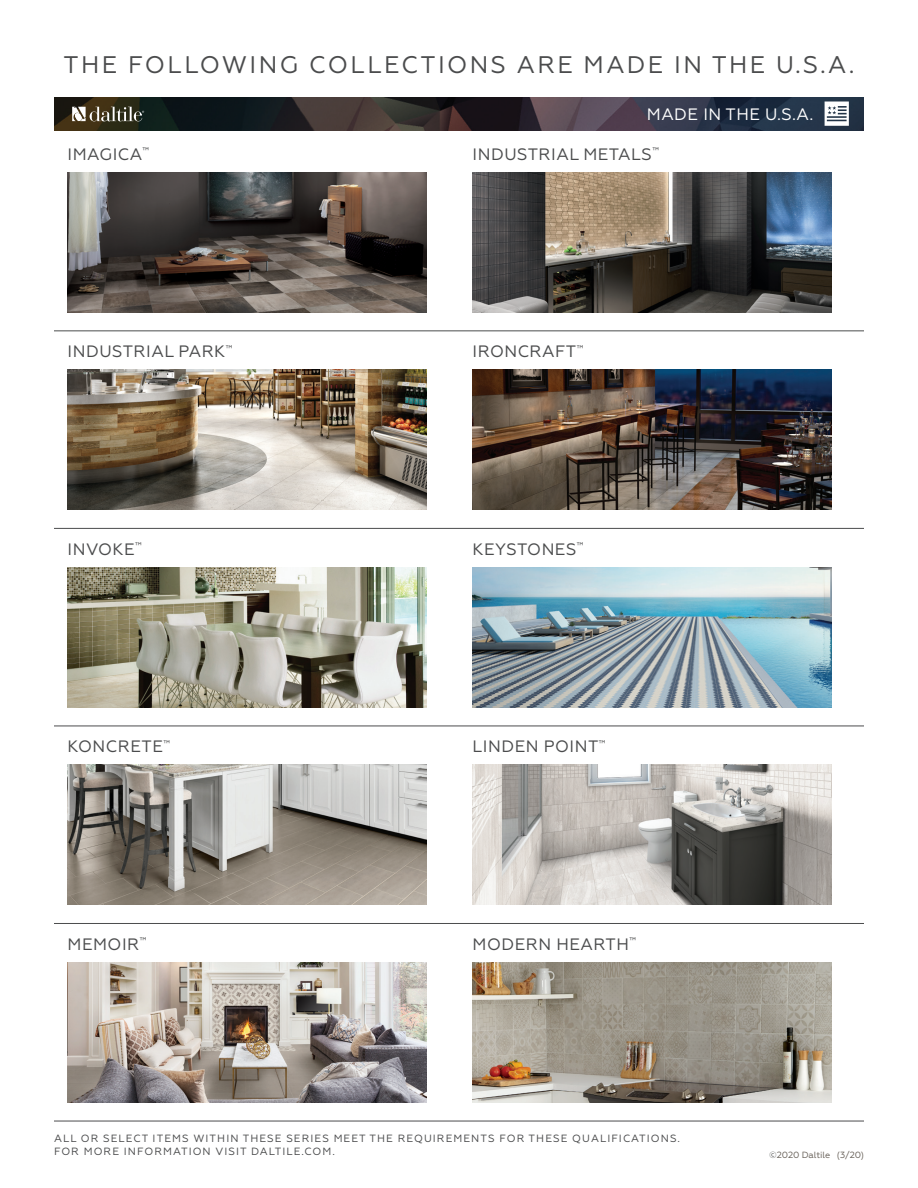
<style>
.page{position:relative;width:918px;height:1188px;background:#fff}
.page>*{position:absolute;margin:0;border:0;box-sizing:border-box;transform-origin:0 0}
.t1{font:24px "Geometria";letter-spacing:.1em;color:#4b4c4d}
.t2{font:16.5px "Geometria";letter-spacing:.03em;color:#4b4c4d}
.t3{font:16.5px "Geometria";letter-spacing:.03em;color:#fff}
.t4{font:10.5px/12.6px "Geometria";letter-spacing:.1em;color:#4b4c4d}
.t5{font:9px "Geometria";letter-spacing:-.01em;color:#676058}
.s1{color:#4e4f4e}
</style>
<div class="page">
<hr style="left:54px;top:331px;width:405px;height:1px;background:#4b4c4d">
<hr style="left:459px;top:923px;width:405px;height:1px;background:#4b4c4d">
<hr style="left:459px;top:1121px;width:405px;height:1px;background:#4b4c4d">
<hr style="left:459px;top:331px;width:405px;height:1px;background:#4b4c4d">
<hr style="left:54px;top:528px;width:405px;height:1px;background:#4b4c4d">
<hr style="left:459px;top:528px;width:405px;height:1px;background:#4b4c4d">
<hr style="left:54px;top:726px;width:405px;height:1px;background:#4b4c4d">
<hr style="left:459px;top:726px;width:405px;height:1px;background:#4b4c4d">
<hr style="left:54px;top:923px;width:405px;height:1px;background:#4b4c4d">
<hr style="left:54px;top:1121px;width:405px;height:1px;background:#4b4c4d">
<img style="left:54px;top:97px;width:810px;height:34px">
<svg style="left:72px;top:107px;width:72px;height:15px"></svg>
<svg style="left:825px;top:102px;width:24px;height:24px"></svg>
<img style="left:68px;top:172px;width:358px;height:140px">
<img style="left:472px;top:172px;width:359px;height:140px">
<img style="left:68px;top:370px;width:358px;height:140px">
<img style="left:472px;top:370px;width:359px;height:140px">
<img style="left:68px;top:567px;width:358px;height:140px">
<img style="left:472px;top:567px;width:359px;height:140px">
<img style="left:68px;top:765px;width:358px;height:140px">
<img style="left:472px;top:765px;width:359px;height:140px">
<img style="left:68px;top:963px;width:358px;height:139px">
<img style="left:472px;top:963px;width:359px;height:139px">
<h1 class="t1" style="left:64px;top:50px;width:792px">THE FOLLOWING COLLECTIONS ARE MADE IN THE U.S.A.</h1>
<h2 class="t3" style="left:647px;top:105px;width:168px">MADE IN THE U.S.A.</h2>
<h2 class="t2" style="left:68px;top:144px;width:83px">IMAGICA<sup>™</sup></h2>
<h2 class="t2" style="left:473px;top:144px;width:188px">INDUSTRIAL METALS<sup>™</sup></h2>
<h2 class="t2" style="left:68px;top:342px;width:166px">INDUSTRIAL PARK<sup>™</sup></h2>
<h2 class="t2" style="left:473px;top:342px;width:112px">IRONCRAFT<sup>™</sup></h2>
<h2 class="t2" style="left:68px;top:539px;width:76px">INVOKE<sup>™</sup></h2>
<h2 class="t2" style="left:473px;top:539px;width:112px">KEYSTONES<sup>™</sup></h2>
<h2 class="t2" style="left:68px;top:737px;width:104px">KONCRETE<sup>™</sup></h2>
<h2 class="t2" style="left:473px;top:737px;width:134px">LINDEN POINT<sup>™</sup></h2>
<h2 class="t2" style="left:68px;top:934px;width:80px">MEMOIR<sup>™</sup></h2>
<h2 class="t2" style="left:473px;top:934px;width:165px">MODERN HEARTH<sup>™</sup></h2>
<p class="t4" style="left:54px;top:1132px;width:627px">ALL OR SELECT ITEMS WITHIN THESE SERIES MEET THE REQUIREMENTS FOR THESE QUALIFICATIONS.<br>FOR MORE INFORMATION VISIT DALTILE.COM.</p>
<p class="t5" style="left:769px;top:1150px;width:96px"><span class="s1">©</span>2020 Daltile (3/20)</p>
</div>
